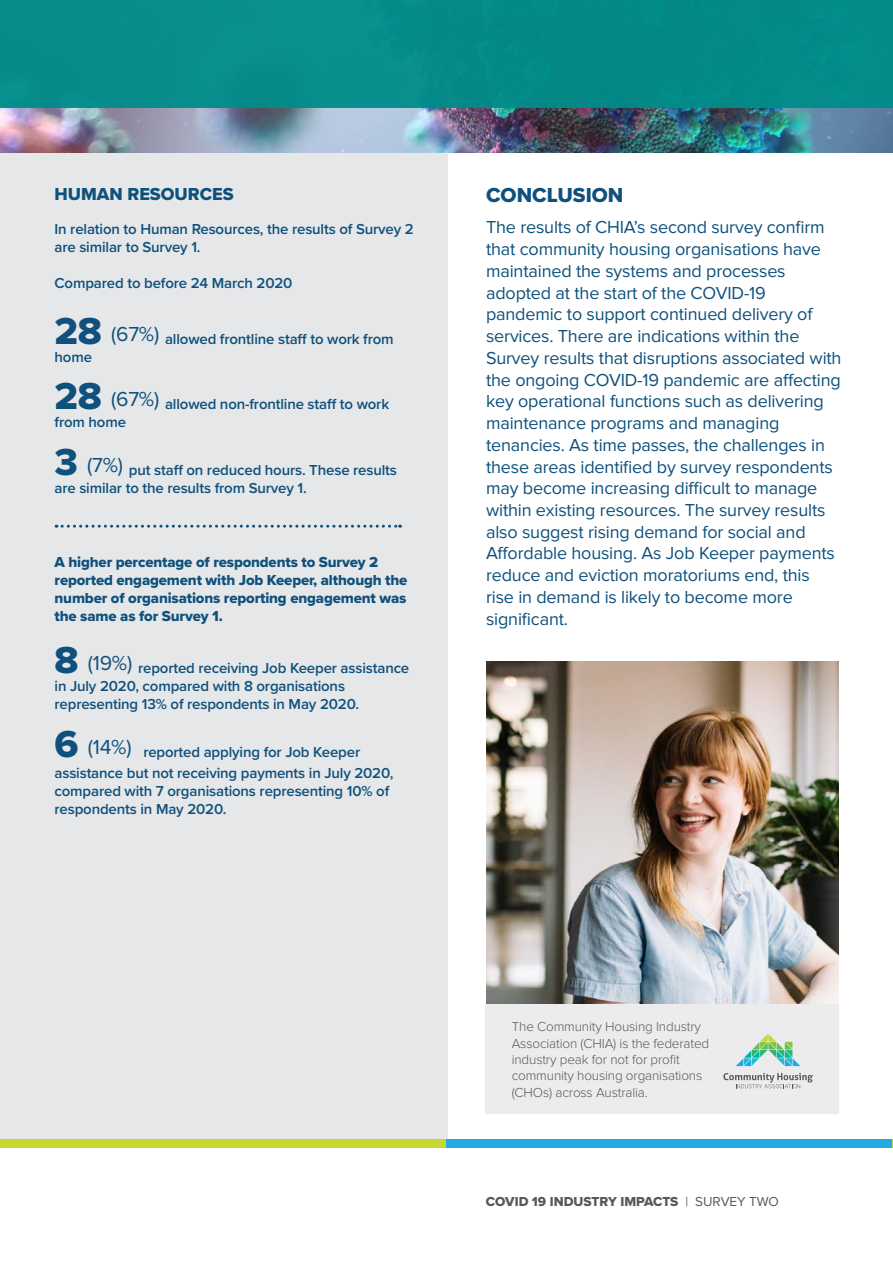
<style>
.page{position:relative;width:893px;height:1263px;background:#fff}
.page>*{position:absolute;margin:0;border:0;box-sizing:border-box;transform-origin:0 0}
.t1{font:21px "Proxima Nova Extrabld";color:#0f517c}
.t2{font:18px/21.8px "Proxima Nova";letter-spacing:-.01em;color:#0f517c}
.t3{font:18px "Proxima Nova Extrabld";color:#0f517c}
.t4{font:600 15px/18px "Proxima Nova";letter-spacing:-.01em;color:#0f517c}
.t5{font:15px/18px "Proxima Nova Extrabld";letter-spacing:-.01em;color:#0f517c}
.t6{font:300 13.5px/16.5px "Proxima Nova";letter-spacing:-.01em;color:#57585a}
.t7{font:13.5px "Proxima Nova Extrabld";color:#57585a}
.s1{font-family:"Proxima Nova Extrabld";font-weight:400;font-size:39px}
.s2{font-family:"Proxima Nova"}
</style>
<div class="page">
<div style="left:0;top:142px;width:448px;height:997px;background:#e6e7e9"></div>
<img style="left:0;top:0;width:893px;height:153px">
<div style="left:0;top:1139px;width:893px;height:8px;background:#c6d92f"></div>
<div style="left:446px;top:1139px;width:446px;height:8px;background:#22abe2"></div>
<div style="left:0;top:0;width:892px;height:107px;background:#008d8a"></div>
<div style="left:486px;top:1003px;width:353px;height:111px;background:#ececee"></div>
<svg style="left:736px;top:1034px;width:64px;height:32px"></svg>
<svg style="left:723px;top:1073px;width:90px;height:16px"></svg>
<img style="left:486px;top:661px;width:353px;height:342px">
<svg style="left:56px;top:525px;width:345px;height:3px"></svg>
<p class="t3" style="left:55px;top:180px;width:181px">HUMAN RESOURCES</p>
<p class="t4" style="left:55px;top:220px;width:361px">In relation to Human Resources, the results of Survey 2 are similar to Survey 1.</p>
<p class="t4" style="left:55px;top:274px;width:239px">Compared to before 24 March 2020</p>
<p class="t4" style="left:55px;top:329px;width:341px"><span class="s1">28</span> <sup>(67%)</sup> allowed frontline staff to work from home</p>
<p class="t4" style="left:55px;top:395px;width:336px"><span class="s1">28</span> <sup>(67%)</sup> allowed non-frontline staff to work from home</p>
<p class="t4" style="left:55px;top:461px;width:344px"><span class="s1">3</span> <sup>(7%)</sup> put staff on reduced hours. These results are similar to the results from Survey 1.</p>
<p class="t5" style="left:55px;top:552px;width:354px">A higher percentage of respondents to Survey 2 reported engagement with Job Keeper, although the number of organisations reporting engagement was the same as for Survey 1.</p>
<p class="t4" style="left:55px;top:658px;width:356px"><span class="s1">8</span> <sup>(19%)</sup> reported receiving Job Keeper assistance in July 2020, compared with 8 organisations representing 13% of respondents in May 2020.</p>
<p class="t4" style="left:55px;top:741px;width:340px;line-height:21px"><span class="s1">6</span> <sup>(14%)</sup> reported applying for Job Keeper assistance but not receiving payments in July 2020,</p>
<p class="t4" style="left:55px;top:781px;width:336px">compared with 7 organisations representing 10% of respondents in May 2020.</p>
<p class="t1" style="left:486px;top:180px;width:139px">CONCLUSION</p>
<p class="t2" style="left:486px;top:217px;width:357px">The results of CHIA’s second survey confirm that community housing organisations have maintained the systems and processes adopted at the start of the COVID-19 pandemic to support continued delivery of services. There are indications within the Survey results that disruptions associated with the ongoing COVID-19 pandemic are affecting key operational functions such as delivering maintenance programs and managing tenancies. As time passes, the challenges in these areas identified by survey respondents may become increasing difficult to manage within existing resources. The survey results also suggest rising demand for social and Affordable housing. As Job Keeper payments reduce and eviction moratoriums end, this rise in demand is likely to become more significant.</p>
<p class="t6" style="left:512px;top:1018px;width:199px">The Community Housing Industry<br>Association (CHIA) is the federated industry peak for not for profit community housing organisations (CHOs) across Australia.</p>
<p class="t7" style="left:486px;top:1191px;width:294px">COVID 19 INDUSTRY IMPACTS <span class="s2">| SURVEY TWO</span></p>
</div>
